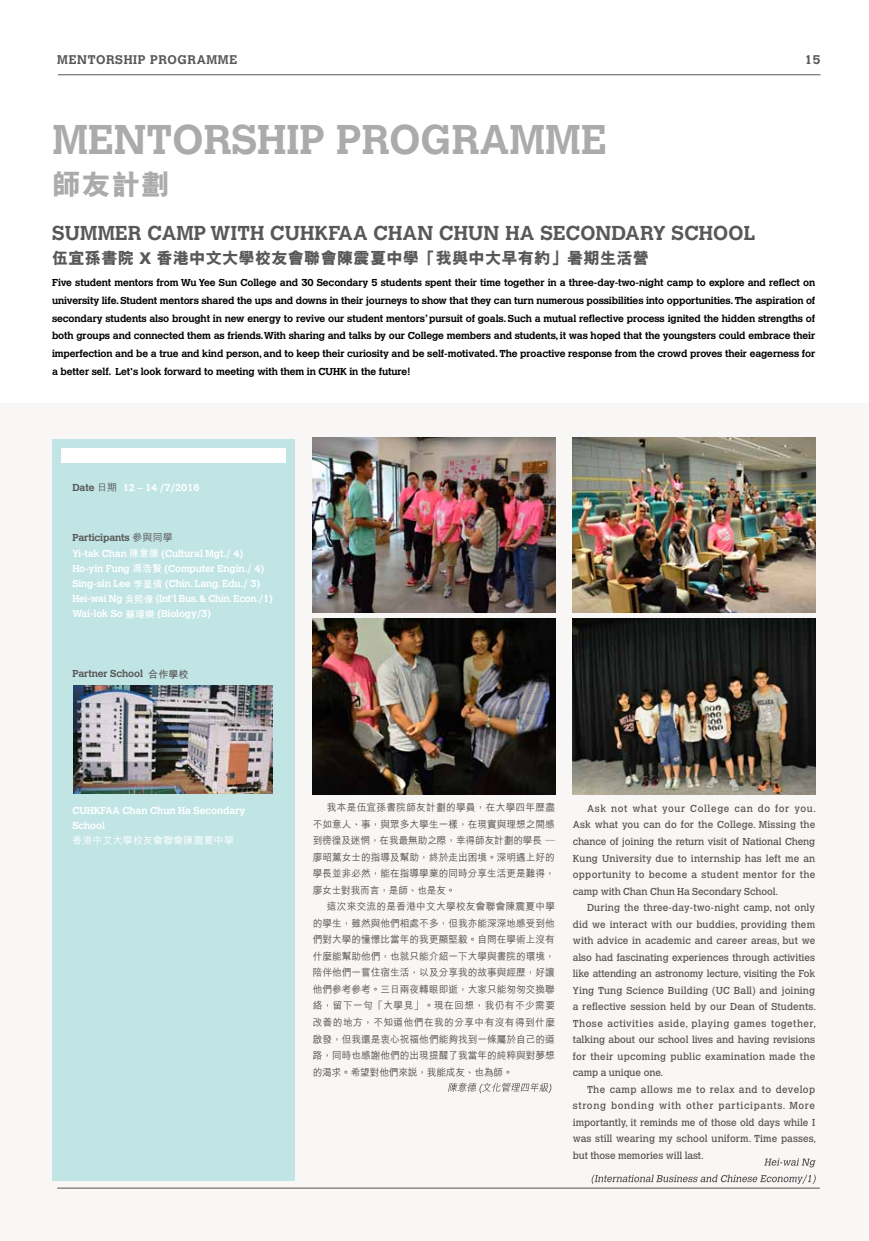
<style>
.page{position:relative;width:869px;height:1241px;background:#fff}
.page>*{position:absolute;margin:0;border:0;box-sizing:border-box;transform-origin:0 0}
.t1{font:700 41.25px "Calvert";color:#aaabab}
.t2{font:800 28.75px "M Hei HK";color:#aaabab}
.t3{font:700 20px "Calvert";letter-spacing:.01em;color:#595757}
.t4{font:800 16.25px "M Hei HK";letter-spacing:.01em;color:#595757}
.t5{font:700 12.5px "Calvert";letter-spacing:.05em;color:#595757}
.t6{font:10px/16.5px "Calvert MT Std";letter-spacing:.01em;color:#595757;text-align:justify}
.t7{font:700 10px/17.8px "Calvert";letter-spacing:-.01em;color:#000;text-align:justify}
.t8{font:500 10px/16.5px "M Hei HK";color:#595757;text-align:justify}
.t9{font:700 10px/15px "Calvert";letter-spacing:-.01em;color:#fff}
.t10{font:700 10px "Calvert";letter-spacing:-.01em;color:#595757}
.t11{font:500 10px "M Hei HK";letter-spacing:.01em;color:#fff}
.s1{color:#595757}
.s2{font-family:"M Hei HK";font-weight:500;color:#595757}
.s3{font-family:"M Hei HK"}
</style>
<div class="page">
<div style="left:0;top:403px;width:868px;height:837px;background:#f8f7f5"></div>
<hr style="left:58px;top:75px;width:762px;height:1px;background:#595757">
<hr style="left:57px;top:1187px;width:762px;height:1px;background:#595757">
<div style="left:52px;top:439px;width:242px;height:741px;background:#c1e4e5"></div>
<div style="left:61px;top:448px;width:224px;height:14px;background:#fff"></div>
<img style="left:312px;top:619px;width:243px;height:175px">
<img style="left:312px;top:438px;width:243px;height:174px">
<img style="left:572px;top:619px;width:242px;height:175px">
<img style="left:572px;top:438px;width:242px;height:174px">
<svg style="left:591px;top:1174px;width:225px;height:9px"></svg>
<svg style="left:764px;top:1158px;width:51px;height:9px"></svg>
<svg style="left:448px;top:1082px;width:104px;height:11px"></svg>
<img style="left:74px;top:685px;width:198px;height:108px">
<p class="t5" style="left:57px;top:51px;width:181px">MENTORSHIP PROGRAMME</p>
<p class="t5" style="left:804px;top:51px;width:17px">15</p>
<h1 class="t1" style="left:52px;top:113px;width:555px">MENTORSHIP PROGRAMME</h1>
<h2 class="t2" style="left:52px;top:169px;width:119px">師友計劃</h2>
<h3 class="t3" style="left:52px;top:220px;width:704px">SUMMER CAMP WITH CUHKFAA CHAN CHUN HA SECONDARY SCHOOL</h3>
<h3 class="t4" style="left:52px;top:250px;width:598px">伍宜孫書院 X 香港中文大學校友會聯會陳震夏中學「我與中大早有約」暑期生活營</h3>
<p class="t7" style="left:52px;top:273px;width:764px">Five student mentors from Wu Yee Sun College and 30 Secondary 5 students spent their time together in a three-day-two-night camp to explore and reflect on university life. Student mentors shared the ups and downs in their journeys to show that they can turn numerous possibilities into opportunities. The aspiration of secondary students also brought in new energy to revive our student mentors’ pursuit of goals. Such a mutual reflective process ignited the hidden strengths of both groups and connected them as friends.With sharing and talks by our College members and students, it was hoped that the youngsters could embrace their imperfection and be a true and kind person, and to keep their curiosity and be self-motivated. The proactive response from the crowd proves their eagerness for a better self. Let's look forward to meeting with them in CUHK in the future!</p>
<p class="t9" style="left:72px;top:480px;width:129px"><span class="s1">Date</span> <span class="s2">日期</span> 12 – 14 /7/2016</p>
<p class="t9" style="left:72px;top:528px;width:172px;line-height:16.5px"><span class="s1">Participants</span> <span class="s2">參與同學<br></span>Yi-tak Chan <span class="s3">陳意德</span> (Cultural Mgt./ 4)</p>
<p class="t9" style="left:72px;top:561px;width:202px">Ho-yin Fung <span class="s3">馮浩賢</span> (Computer Engin./ 4)<br>Sing-sin Lee <span class="s3">李星倩</span> (Chin. Lang. Edu./ 3)<br>Hei-wai Ng <span class="s3">吳熙偉</span> (Int'l Bus. &amp; Chin. Econ./1)<br>Wai-lok So <span class="s3">蘇瑋樂</span> (Biology/3)</p>
<p class="t10" style="left:72px;top:667px;width:118px">Partner School <span class="s3">合作學校</span></p>
<p class="t9" style="left:72px;top:802px;width:174px">CUHKFAA Chan Chun Ha Secondary<br>School</p>
<p class="t11" style="left:72px;top:833px;width:163px">香港中文大學校友會聯會陳震夏中學</p>
<p class="t8" style="left:312px;top:798px;width:244px;text-indent:14px">我本是伍宜孫書院師友計劃的學員，在大學四年歷盡不如意人、事，與眾多大學生一樣，在現實與理想之間感到徬徨及迷惘，在我最無助之際，幸得師友計劃的學長 —廖昭薰女士的指導及幫助，終於走出困境。深明遇上好的學長並非必然，能在指導學業的同時分享生活更是難得，廖女士對我而言，是師、也是友。</p>
<p class="t8" style="left:312px;top:897px;width:244px;text-indent:14px">這次來交流的是香港中文大學校友會聯會陳震夏中學的學生，雖然與他們相處不多，但我亦能深深地感受到他們對大學的憧憬比當年的我更顯堅毅。自問在學術上沒有什麼能幫助他們，也就只能介紹一下大學與書院的環境，陪伴他們一嘗住宿生活，以及分享我的故事與經歷，好讓他們參考參考。三日兩夜轉眼即逝，大家只能匆匆交換聯絡，留下一句「大學見」。現在回想，我仍有不少需要改善的地方，不知道他們在我的分享中有沒有得到什麼啟發，但我還是衷心祝福他們能夠找到一條屬於自己的道路，同時也感謝他們的出現提醒了我當年的純粹與對夢想的渴求。希望對他們來說，我能成友、也為師。</p>
<p class="t6" style="left:572px;top:800px;width:245px;text-indent:14px">Ask not what your College can do for you.<br>Ask what you can do for the College. Missing the chance of joining the return visit of National Cheng Kung University due to internship has left me an opportunity to become a student mentor for the camp with Chan Chun Ha Secondary School.</p>
<p class="t6" style="left:572px;top:899px;width:245px;text-indent:14px">During the three-day-two-night camp, not only did we interact with our buddies, providing them with advice in academic and career areas, but we also had fascinating experiences through activities like attending an astronomy lecture, visiting the Fok Ying Tung Science Building (UC Ball) and joining a reflective session held by our Dean of Students.<br>Those activities aside, playing games together, talking about our school lives and having revisions for their upcoming public examination made the camp a unique one.</p>
<p class="t6" style="left:572px;top:1080px;width:245px;text-indent:14px">The camp allows me to relax and to develop strong bonding with other participants. More importantly, it reminds me of those old days while I was still wearing my school uniform. Time passes, but those memories will last.</p>
</div>
